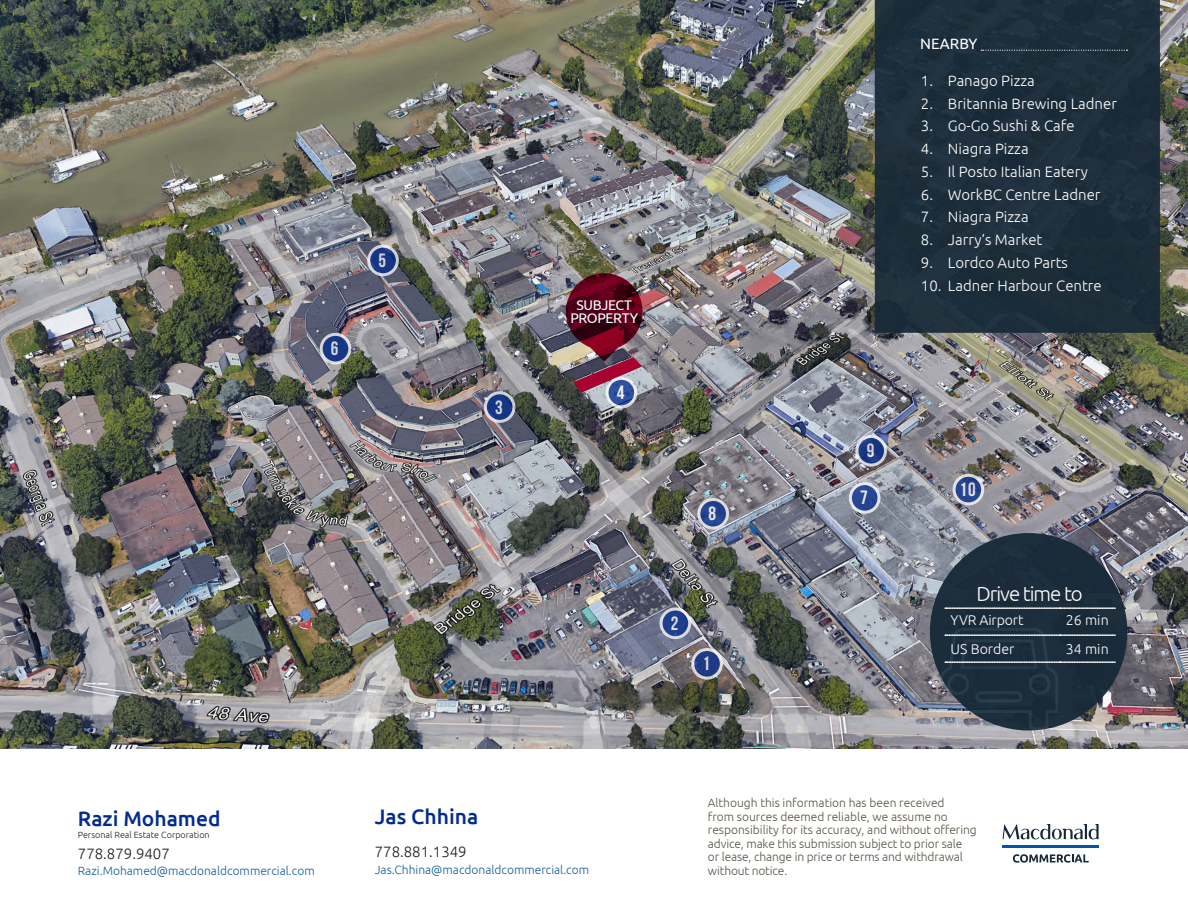
<style>
.page{position:relative;width:1188px;height:918px;background:#fff}
.page>*{position:absolute;margin:0;border:0;box-sizing:border-box;transform-origin:0 0}
.t1{font:500 21px "Ubuntu";color:#032c8f}
.t2{font:300 20.4px "Ubuntu";letter-spacing:-.05em;color:#fff}
.t3{font:700 19.2px "Bebas Neue";color:#fff}
.t4{font:300 15px "Ubuntu";color:#fff}
.t5{font:300 15px "Ubuntu";color:#231f20}
.t6{font:15px "Ubuntu";color:#fff}
.t7{font:300 14.1px "Ubuntu";color:#fff}
.t8{font:13.95px/13.2px "Ubuntu";letter-spacing:-.025em;color:#fff;text-align:center}
.Disclaimer{font:300 12px/13.5px "Ubuntu";letter-spacing:-.01em;color:#595347}
.t9{font:300 12px "Ubuntu";color:#175d9e}
.t10{font:300 9px "Ubuntu";color:#231f20}
</style>
<div class="page">
<img style="left:0;top:0;width:1188px;height:749px">
<svg style="left:1003px;top:824px;width:96px;height:15px"></svg>
<hr style="left:1003px;top:846px;width:96px;height:2px;background:#0154a6">
<svg style="left:1013px;top:854px;width:76px;height:9px"></svg>
<div style="left:930px;top:533px;width:197px;height:198px;background:#172938;border-radius:50%"></div>
<svg style="left:945px;top:608px;width:170px;height:1px"></svg>
<svg style="left:940px;top:628px;width:175px;height:102px"></svg>
<div style="left:875px;top:0;width:285px;height:333px;background:#1d2e3b"></div>
<svg style="left:981px;top:50px;width:146px;height:1px"></svg>
<svg style="left:693px;top:650px;width:28px;height:28px"></svg>
<div style="left:691px;top:648px;width:32px;height:32px;border:3px solid #fff;border-radius:50%"></div>
<svg style="left:661px;top:609px;width:29px;height:29px"></svg>
<div style="left:660px;top:607px;width:31px;height:32px;border:3px solid #fff;border-radius:50%"></div>
<svg style="left:485px;top:393px;width:29px;height:28px"></svg>
<div style="left:484px;top:391px;width:32px;height:32px;border:3px solid #fff;border-radius:50%"></div>
<svg style="left:607px;top:378px;width:29px;height:29px"></svg>
<div style="left:606px;top:377px;width:31px;height:31px;border:3px solid #fff;border-radius:50%"></div>
<svg style="left:369px;top:246px;width:28px;height:29px"></svg>
<div style="left:367px;top:245px;width:32px;height:31px;border:3px solid #fff;border-radius:50%"></div>
<svg style="left:321px;top:334px;width:29px;height:29px"></svg>
<div style="left:320px;top:333px;width:31px;height:31px;border:3px solid #fff;border-radius:50%"></div>
<svg style="left:850px;top:484px;width:29px;height:28px"></svg>
<div style="left:849px;top:482px;width:32px;height:32px;border:3px solid #fff;border-radius:50%"></div>
<svg style="left:699px;top:499px;width:28px;height:29px"></svg>
<div style="left:697px;top:498px;width:32px;height:32px;border:3px solid #fff;border-radius:50%"></div>
<svg style="left:857px;top:436px;width:29px;height:29px"></svg>
<div style="left:855px;top:435px;width:32px;height:32px;border:3px solid #fff;border-radius:50%"></div>
<svg style="left:954px;top:475px;width:29px;height:29px"></svg>
<div style="left:953px;top:474px;width:31px;height:31px;border:3px solid #fff;border-radius:50%"></div>
<img style="left:566px;top:273px;width:77px;height:120px">
<h3 class="t3" style="left:331px;top:338px;width:9px">6</h3>
<h3 class="t3" style="left:379px;top:250px;width:9px">5</h3>
<h3 class="t3" style="left:495px;top:396px;width:9px">3</h3>
<p class="t8" style="left:570px;top:298px;width:69px">SUBJECT<br>PROPERTY</p>
<h3 class="t3" style="left:617px;top:382px;width:9px">4</h3>
<h3 class="t3" style="left:709px;top:503px;width:9px">8</h3>
<h3 class="t3" style="left:671px;top:613px;width:9px">2</h3>
<h3 class="t3" style="left:703px;top:653px;width:9px">1</h3>
<p class="t6" style="left:920px;top:35px;width:59px">NEARBY</p>
<p class="t4" style="left:921px;top:72px;width:116px">1. Panago Pizza</p>
<p class="t4" style="left:921px;top:94px;width:198px">2. Britannia Brewing Ladner</p>
<p class="t4" style="left:921px;top:117px;width:155px">3. Go-Go Sushi &amp; Cafe</p>
<p class="t4" style="left:921px;top:140px;width:109px">4. Niagra Pizza</p>
<p class="t4" style="left:921px;top:163px;width:168px">5. Il Posto Italian Eatery</p>
<p class="t4" style="left:921px;top:185px;width:181px">6. WorkBC Centre Ladner</p>
<p class="t4" style="left:921px;top:208px;width:109px">7. Niagra Pizza</p>
<p class="t4" style="left:921px;top:231px;width:123px">8. Jarry’s Market</p>
<p class="t4" style="left:921px;top:253px;width:148px">9. Lordco Auto Parts</p>
<p class="t4" style="left:921px;top:276px;width:182px">10. Ladner Harbour Centre</p>
<h3 class="t3" style="left:867px;top:440px;width:9px">9</h3>
<h3 class="t3" style="left:860px;top:487px;width:9px">7</h3>
<h3 class="t3" style="left:960px;top:479px;width:18px">10</h3>
<p class="t2" style="left:977px;top:582px;width:108px">Drive time to</p>
<p class="t7" style="left:951px;top:612px;width:74px">YVR Airport</p>
<p class="t7" style="left:1066px;top:612px;width:44px">26 min</p>
<p class="t7" style="left:951px;top:641px;width:65px">US Border</p>
<p class="t7" style="left:1066px;top:641px;width:44px">34 min</p>
<p class="t1" style="left:78px;top:805px;width:144px">Razi Mohamed</p>
<p class="t10" style="left:78px;top:829px;width:133px">Personal Real Estate Corporation</p>
<p class="t5" style="left:78px;top:844px;width:93px">778.879.9407</p>
<p class="t9" style="left:78px;top:864px;width:238px">Razi.Mohamed@macdonaldcommercial.com</p>
<p class="t1" style="left:375px;top:803px;width:105px">Jas Chhina</p>
<p class="t5" style="left:375px;top:843px;width:93px">778.881.1349</p>
<p class="t9" style="left:375px;top:862px;width:216px">Jas.Chhina@macdonaldcommercial.com</p>
<p class="Disclaimer" style="left:708px;top:796px;width:270px">Although this information has been received<br>from sources deemed reliable, we assume no responsibility for its accuracy, and without offering advice, make this submission subject to prior sale<br>or lease, change in price or terms and withdrawal without notice.</p>
</div>
